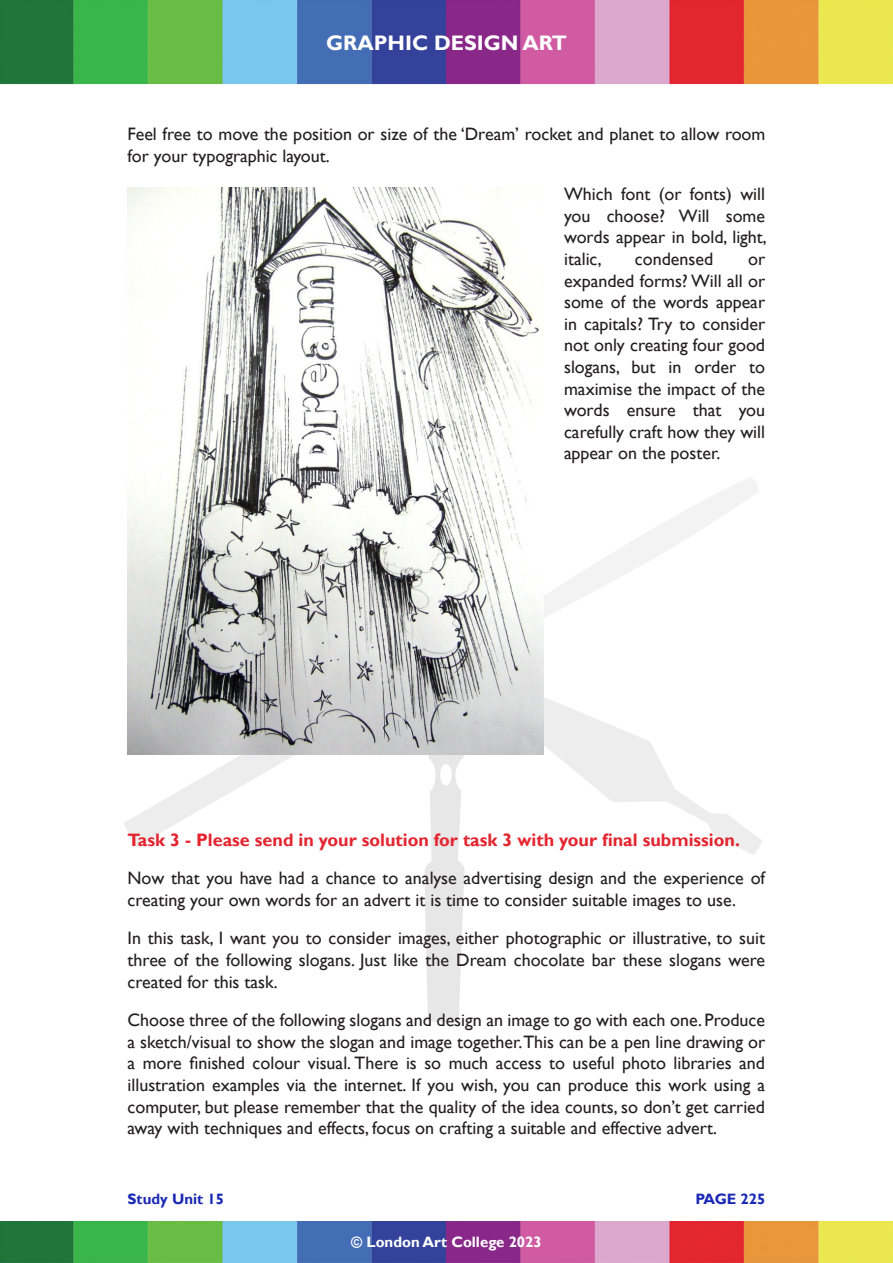
<style>
.page{position:relative;width:893px;height:1263px;background:#fff}
.page>*{position:absolute;margin:0;border:0;box-sizing:border-box;transform-origin:0 0}
.t1{font:700 21px "Gill Sans";color:#fff}
.t2{font:18px/21.6px "Gill Sans";color:#231f20;text-align:justify}
.t3{font:700 18px "Gill Sans";color:#e42530}
.t4{font:700 15px "Gill Sans";color:#fff}
.t5{font:700 15px "Gill Sans";color:#1a29b5}
</style>
<div class="page">
<img style="left:0;top:0;width:893px;height:1263px">
<img style="left:0;top:85px;width:893px;height:1136px">
<img style="left:128px;top:187px;width:415px;height:567px">
<p class="t1" style="left:326px;top:30px;width:242px">GRAPHIC DESIGN ART</p>
<p class="t2" style="left:128px;top:123px;width:639px">Feel free to move the position or size of the ‘Dream’ rocket and planet to allow room for your typographic layout.</p>
<p class="t2" style="left:564px;top:184px;width:204px">Which font (or fonts) will you choose? Will some words appear in bold, light, italic,</p>
<p class="t2" style="left:635px;top:248px;width:80px">condensed</p>
<p class="t2" style="left:564px;top:248px;width:203px;text-indent:184px">or expanded forms? Will all or some of the words appear in capitals? Try to consider not only creating four good slogans, but in order to maximise the impact of the words ensure that you carefully craft how they will appear on the poster.</p>
<p class="t3" style="left:128px;top:829px;width:614px">Task 3 - Please send in your solution for task 3 with your final submission.</p>
<p class="t2" style="left:128px;top:868px;width:639px">Now that you have had a chance to analyse advertising design and the experience of creating your own words for an advert it is time to consider suitable images to use.</p>
<p class="t2" style="left:128px;top:928px;width:639px">In this task, I want you to consider images, either photographic or illustrative, to suit three of the following slogans. Just like the Dream chocolate bar these slogans were created for this task.</p>
<p class="t2" style="left:128px;top:1010px;width:639px">Choose three of the following slogans and design an image to go with each one. Produce a sketch/visual to show the slogan and image together.This can be a pen line drawing or a more finished colour visual. There is so much access to useful photo libraries and illustration examples via the internet. If you wish, you can produce this work using a computer, but please remember that the quality of the idea counts, so don’t get carried away with techniques and effects, focus on crafting a suitable and effective advert.</p>
<p class="t5" style="left:128px;top:1190px;width:98px">Study Unit 15</p>
<p class="t4" style="left:351px;top:1233px;width:192px">© London Art College 2023</p>
<p class="t5" style="left:695px;top:1190px;width:72px">PAGE 225</p>
</div>
